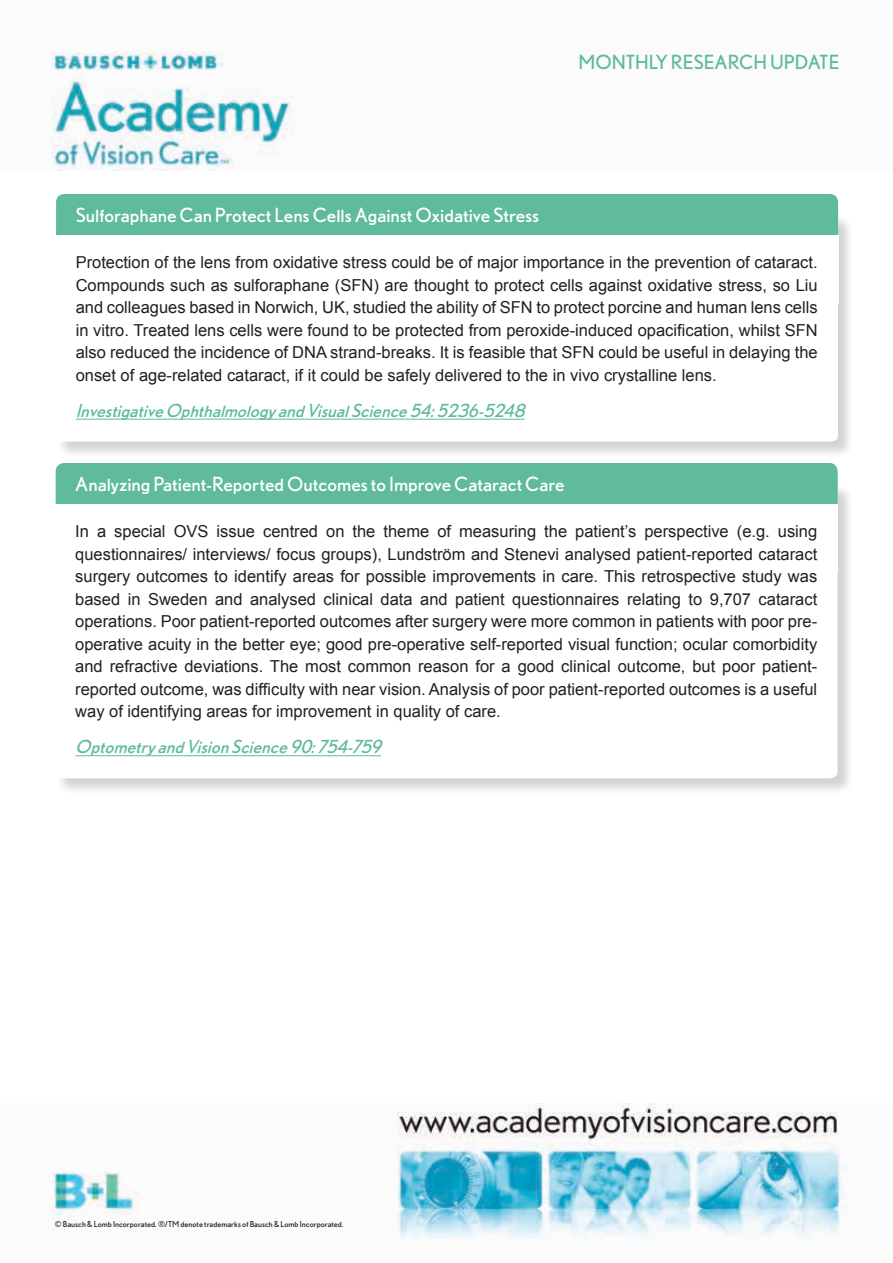
<style>
.page{position:relative;width:893px;height:1263px;background:#fff}
.page>*{position:absolute;margin:0;border:0;box-sizing:border-box;transform-origin:0 0}
.t1{font:19.5px "Nobel BL";color:#fff}
.t2{font:19.5px "Nobel BL";color:#5fbb9a}
.t3{font:italic 18px "Nobel BL";color:#5fbb9a}
.t4{font:16.5px/22.5px "Arial";color:#231f20;text-align:justify}
.t5{font:8.25px "Nobel BL";color:#231f20}
</style>
<div class="page">
<img style="left:51px;top:1136px;width:796px;height:105px">
<img style="left:51px;top:51px;width:243px;height:120px">
<svg style="left:397px;top:1103px;width:441px;height:33px;fill:#f5f4f5"></svg>
<div style="left:56px;top:214px;width:799px;height:244px;background:#231f20;opacity:.2"></div>
<svg style="left:56px;top:304px;width:782px;height:138px"></svg>
<div style="left:56px;top:194px;width:782px;height:88px;background:#5fbb9a;border-radius:9px"></div>
<div style="left:51px;top:235px;width:787px;height:69px;background:#fff"></div>
<hr style="left:76px;top:419px;width:449px;height:1px;background:#5fbb9a">
<div style="left:56px;top:483px;width:798px;height:312px;background:#231f20;opacity:.2"></div>
<svg style="left:55px;top:483px;width:782px;height:295px"></svg>
<div style="left:56px;top:463px;width:782px;height:88px;background:#5fbb9a;border-radius:9px"></div>
<div style="left:51px;top:505px;width:787px;height:68px;background:#fff"></div>
<hr style="left:75px;top:755px;width:306px;height:1px;background:#5fbb9a">
<p class="t2" style="left:578px;top:51px;width:262px">MONTHLY RESEARCH UPDATE</p>
<p class="t1" style="left:76px;top:204px;width:465px">Sulforaphane Can Protect Lens Cells Against Oxidative Stress</p>
<p class="t4" style="left:76px;top:251px;width:743px">Protection of the lens from oxidative stress could be of major importance in the prevention of cataract.<br>Compounds such as sulforaphane (SFN) are thought to protect cells against oxidative stress, so Liu and colleagues based in Norwich, UK, studied the ability of SFN to protect porcine and human lens cells in vitro. Treated lens cells were found to be protected from peroxide-induced opacification, whilst SFN also reduced the incidence of DNA strand-breaks. It is feasible that SFN could be useful in delaying the onset of age-related cataract, if it could be safely delivered to the in vivo crystalline lens.</p>
<p class="t3" style="left:76px;top:400px;width:456px">InvestigativeOphthalmologyandVisualScience54:5236-5248</p>
<p class="t1" style="left:75px;top:473px;width:491px">Analyzing Patient-Reported Outcomes to Improve Cataract Care</p>
<p class="t4" style="left:75px;top:520px;width:743px">In a special OVS issue centred on the theme of measuring the patient’s perspective (e.g. using questionnaires/ interviews/ focus groups), Lundström and Stenevi analysed patient-reported cataract surgery outcomes to identify areas for possible improvements in care. This retrospective study was based in Sweden and analysed clinical data and patient questionnaires relating to 9,707 cataract operations. Poor patient-reported outcomes after surgery were more common in patients with poor pre&shy;operative acuity in the better eye; good pre-operative self-reported visual function; ocular comorbidity and refractive deviations. The most common reason for a good clinical outcome, but poor patient&shy;reported outcome, was difficulty with near vision. Analysis of poor patient-reported outcomes is a useful way of identifying areas for improvement in quality of care.</p>
<p class="t3" style="left:75px;top:736px;width:312px">OptometryandVisionScience90:754-759</p>
<p class="t5" style="left:55px;top:1219px;width:290px">© Bausch &amp; Lomb Incorporated. ®/TM denote trademarks of Bausch &amp; Lomb Incorporated.</p>
</div>
